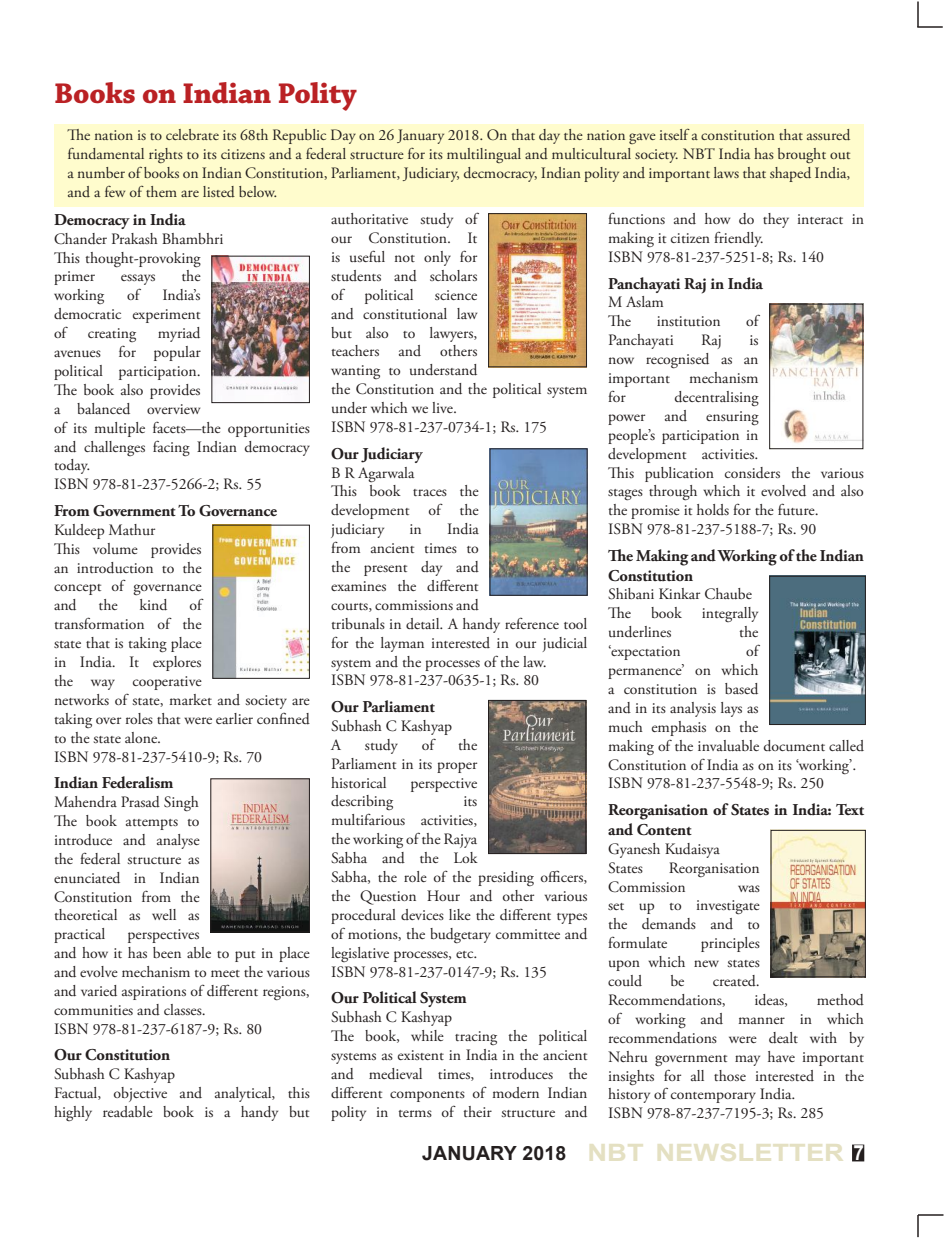
<style>
.page{position:relative;width:945px;height:1242px;background:#fff}
.page>*{position:absolute;margin:0;border:0;box-sizing:border-box;transform-origin:0 0}
.t1{font:700 30px "Chaparral Pro";letter-spacing:-.01em;color:#ba2124}
.t2{font:700 24px "Arial";color:#e4e0c2;scale:1.14 1}
.t3{font:700 16.5px/19.8px "Adobe Garamond Pro";letter-spacing:-.01em;color:#241f1f}
.t4{font:15.75px/18.9px "Adobe Garamond Pro";color:#241f1f}
.s1{font-size:19.5px;color:#241f1f}
.s2{font-size:21px;color:#fff}
</style>
<div class="page">
<div style="left:54px;top:124px;width:810px;height:82px;background:#fffccd"></div>
<div style="left:854px;top:1146px;width:9px;height:14px;background:#241f1f"></div>
<div style="left:852px;top:1145px;width:12px;height:16px;border:3px solid #241f1f"></div>
<hr style="left:917px;top:1215px;width:2px;height:22px;background:#241f1f">
<hr style="left:918px;top:1214px;width:26px;height:2px;background:#241f1f">
<hr style="left:917px;top:2px;width:2px;height:25px;background:#241f1f">
<hr style="left:917px;top:26px;width:26px;height:2px;background:#241f1f">
<img style="left:213px;top:258px;width:95px;height:133px">
<div style="left:211px;top:256px;width:99px;height:147px;border:1px solid #241f1f"></div>
<img style="left:214px;top:527px;width:94px;height:150px">
<div style="left:212px;top:525px;width:98px;height:154px;border:1px solid #241f1f"></div>
<img style="left:212px;top:780px;width:96px;height:150px">
<div style="left:210px;top:778px;width:100px;height:154px;border:1px solid #241f1f"></div>
<img style="left:490px;top:215px;width:95px;height:150px">
<div style="left:488px;top:213px;width:99px;height:154px;border:1px solid #241f1f"></div>
<img style="left:492px;top:450px;width:94px;height:144px">
<div style="left:490px;top:448px;width:98px;height:148px;border:1px solid #241f1f"></div>
<img style="left:490px;top:702px;width:94px;height:150px">
<div style="left:488px;top:700px;width:98px;height:154px;border:1px solid #241f1f"></div>
<img style="left:771px;top:306px;width:90px;height:138px">
<div style="left:769px;top:304px;width:94px;height:145px;border:1px solid #241f1f"></div>
<img style="left:771px;top:578px;width:93px;height:145px">
<div style="left:769px;top:576px;width:97px;height:149px;border:1px solid #241f1f"></div>
<img style="left:773px;top:832px;width:91px;height:143px">
<div style="left:771px;top:830px;width:95px;height:147px;border:1px solid #241f1f"></div>
<h1 class="t1" style="left:54px;top:76px;width:304px">Books on Indian Polity</h1>
<p class="t4" style="left:68px;top:126px;width:785px;text-align:justify">The nation is to celebrate its 68th Republic Day on 26 January 2018. On that day the nation gave itself a constitution that assured fundamental rights to its citizens and a federal structure for its multilingual and multicultural society. NBT India has brought out a number of books on Indian Constitution, Parliament, Judiciary, decmocracy, Indian polity and important laws that shaped India, and a few of them are listed below.</p>
<p class="t4" style="left:331px;top:210px;width:148px;text-align:justify">authoritative study of our Constitution. It is useful not only for students and scholars of</p>
<p class="t4" style="left:608px;top:210px;width:257px">functions and how do they interact in making it citizen friendly.<br>ISBN 978-81-237-5251-8; Rs. 140</p>
<p class="t3" style="left:608px;top:274px;width:157px">Panchayati Raj in India</p>
<p class="t4" style="left:608px;top:294px;width:57px">M Aslam<br>The</p>
<p class="t3" style="left:54px;top:210px;width:133px">Democracy in India</p>
<p class="t4" style="left:54px;top:230px;width:171px">Chander Prakash Bhambhri<br>This thought-provoking primer</p>
<p class="t4" style="left:121px;top:268px;width:36px">essays</p>
<p class="t4" style="left:181px;top:268px;width:21px">the</p>
<p class="t4" style="left:365px;top:286px;width:51px">political</p>
<p class="t4" style="left:54px;top:286px;width:52px">working</p>
<p class="t4" style="left:127px;top:286px;width:14px">of</p>
<p class="t4" style="left:54px;top:286px;width:148px;text-align:justify;text-indent:108px">India’s democratic experiment of</p>
<p class="t4" style="left:331px;top:286px;width:258px;text-indent:104px">science<br>and constitutional law<br>but also to lawyers,<br>teachers and others<br>wanting to understand<br>the Constitution and the political system under which we live.<br>ISBN 978-81-237-0734-1; Rs. 175</p>
<p class="t3" style="left:331px;top:444px;width:94px">Our Judiciary</p>
<p class="t4" style="left:331px;top:464px;width:149px">B R Agarwala<br>This book traces the development of the judiciary</p>
<p class="t4" style="left:657px;top:312px;width:65px">institution</p>
<p class="t4" style="left:746px;top:312px;width:14px">of</p>
<p class="t4" style="left:608px;top:331px;width:67px">Panchayati</p>
<p class="t4" style="left:701px;top:331px;width:22px">Raj</p>
<p class="t4" style="left:54px;top:324px;width:257px;text-indent:104px">myriad<br>avenues for popular<br>political participation.<br>The book also provides<br>a balanced overview<br>of its multiple facets—the opportunities and challenges facing Indian democracy today.<br>ISBN 978-81-237-5266-2; Rs. 55</p>
<p class="t3" style="left:54px;top:501px;width:225px">From Government To Governance</p>
<p class="t4" style="left:54px;top:521px;width:149px">Kuldeep Mathur<br>This volume provides an introduction to the concept of governance and</p>
<p class="t4" style="left:88px;top:324px;width:50px">creating</p>
<p class="t4" style="left:608px;top:331px;width:152px;text-align:justify;text-indent:141px">is now recognised as an important mechanism for</p>
<p class="t4" style="left:608px;top:388px;width:257px;text-indent:66px">decentralising<br>power and ensuring<br>people’s participation in<br>development activities.<br>This publication considers the various stages through which it evolved and also the promise it holds for the future.<br>ISBN 978-81-237-5188-7; Rs. 90</p>
<p class="t3" style="left:608px;top:546px;width:257px">The Making and Working of the Indian<br>Constitution</p>
<p class="t4" style="left:608px;top:586px;width:145px">Shibani Kinkar Chaube<br>The</p>
<p class="t4" style="left:331px;top:520px;width:258px;text-indent:116px">India<br>from ancient times to<br>the present day and<br>examines the different<br>courts, commissions and<br>tribunals in detail. A handy reference tool for the layman interested in our judicial system and the processes of the law.<br>ISBN 978-81-237-0635-1; Rs. 80</p>
<p class="t3" style="left:331px;top:697px;width:105px">Our Parliament</p>
<p class="t4" style="left:331px;top:717px;width:123px">Subhash C Kashyap<br>A</p>
<p class="t4" style="left:410px;top:520px;width:14px">in</p>
<p class="t4" style="left:54px;top:596px;width:257px;text-indent:135px">of<br>transformation of the<br>state that is taking place<br>in India. It explores<br>the way cooperative<br>networks of state, market and society are taking over roles that were earlier confined to the state alone.<br>ISBN 978-81-237-5410-9; Rs. 70</p>
<p class="t3" style="left:54px;top:773px;width:121px">Indian Federalism</p>
<p class="t4" style="left:54px;top:793px;width:147px;text-align:justify">Mahendra Prasad Singh The book attempts to introduce and analyse the federal structure as enunciated in Indian Constitution from the theoretical as well as practical</p>
<p class="t4" style="left:99px;top:596px;width:21px">the</p>
<p class="t4" style="left:140px;top:596px;width:29px">kind</p>
<p class="t4" style="left:651px;top:604px;width:32px">book</p>
<p class="t4" style="left:702px;top:604px;width:58px">integrally</p>
<p class="t4" style="left:608px;top:623px;width:65px">underlines</p>
<p class="t4" style="left:739px;top:623px;width:21px">the</p>
<p class="t4" style="left:608px;top:642px;width:74px">‘expectation</p>
<p class="t4" style="left:608px;top:642px;width:257px;text-indent:138px">of<br>permanence’ on which<br>a constitution is based<br>and in its analysis lays as<br>much emphasis on the<br>making of the invaluable document called<br>Constitution of India as on its ‘working’.<br>ISBN 978-81-237-5548-9; Rs. 250</p>
<p class="t3" style="left:608px;top:800px;width:257px">Reorganisation of States in India: Text and Content</p>
<p class="t4" style="left:608px;top:840px;width:113px">Gyanesh Kudaisya<br>States</p>
<p class="t4" style="left:331px;top:736px;width:148px;text-align:justify;text-indent:127px">the Parliament in its proper historical</p>
<p class="t4" style="left:365px;top:736px;width:34px">study</p>
<p class="t4" style="left:422px;top:736px;width:14px">of</p>
<p class="t4" style="left:410px;top:774px;width:68px">perspective</p>
<p class="t4" style="left:331px;top:793px;width:64px">describing</p>
<p class="t4" style="left:331px;top:793px;width:258px;text-indent:132px">its<br>multifarious activities,<br>the working of the Rajya<br>Sabha and the Lok<br>Sabha, the role of the presiding officers, the Question Hour and other various procedural devices like the different types of motions, the budgetary committee and legislative processes, etc.<br>ISBN 978-81-237-0147-9; Rs. 135</p>
<p class="t3" style="left:331px;top:988px;width:137px">Our Political System</p>
<p class="t4" style="left:331px;top:1008px;width:258px">Subhash C Kashyap<br>The book, while tracing the political systems as existent in India in the ancient and medieval times, introduces the different components of modern Indian polity in terms of their structure and</p>
<p class="t4" style="left:608px;top:859px;width:153px;text-indent:61px">Reorganisation<br>Commission</p>
<p class="t4" style="left:608px;top:878px;width:153px;text-align:justify;text-indent:130px">was set up to investigate the demands and to formulate</p>
<p class="t4" style="left:54px;top:925px;width:257px;text-indent:74px">perspectives<br>and how it has been able to put in place and evolve mechanism to meet the various and varied aspirations of different regions, communities and classes.<br>ISBN 978-81-237-6187-9; Rs. 80</p>
<p class="t3" style="left:54px;top:1046px;width:118px">Our Constitution</p>
<p class="t4" style="left:54px;top:1065px;width:257px">Subhash C Kashyap<br>Factual, objective and analytical, this highly readable book is a handy but</p>
<p class="t4" style="left:608px;top:934px;width:153px;text-align:justify;text-indent:93px">principles upon which new states could</p>
<p class="t4" style="left:608px;top:972px;width:153px;text-indent:105px">created.<br>Recommendations,</p>
<p class="t4" style="left:670px;top:972px;width:16px">be</p>
<p class="t4" style="left:608px;top:991px;width:257px;text-indent:209px">method of working and manner in which recommendations were dealt with by<br>Nehru government may have important insights for all those interested in the history of contemporary India.<br>ISBN 978-87-237-7195-3; Rs. 285</p>
<p class="t4" style="left:754px;top:991px;width:35px">ideas,</p>
<h2 class="t2" style="left:422px;top:1137px;width:389px"><span class="s1">JANUARY 2018</span> NBT NEWSLETTER <span class="s2">7</span></h2>
</div>
